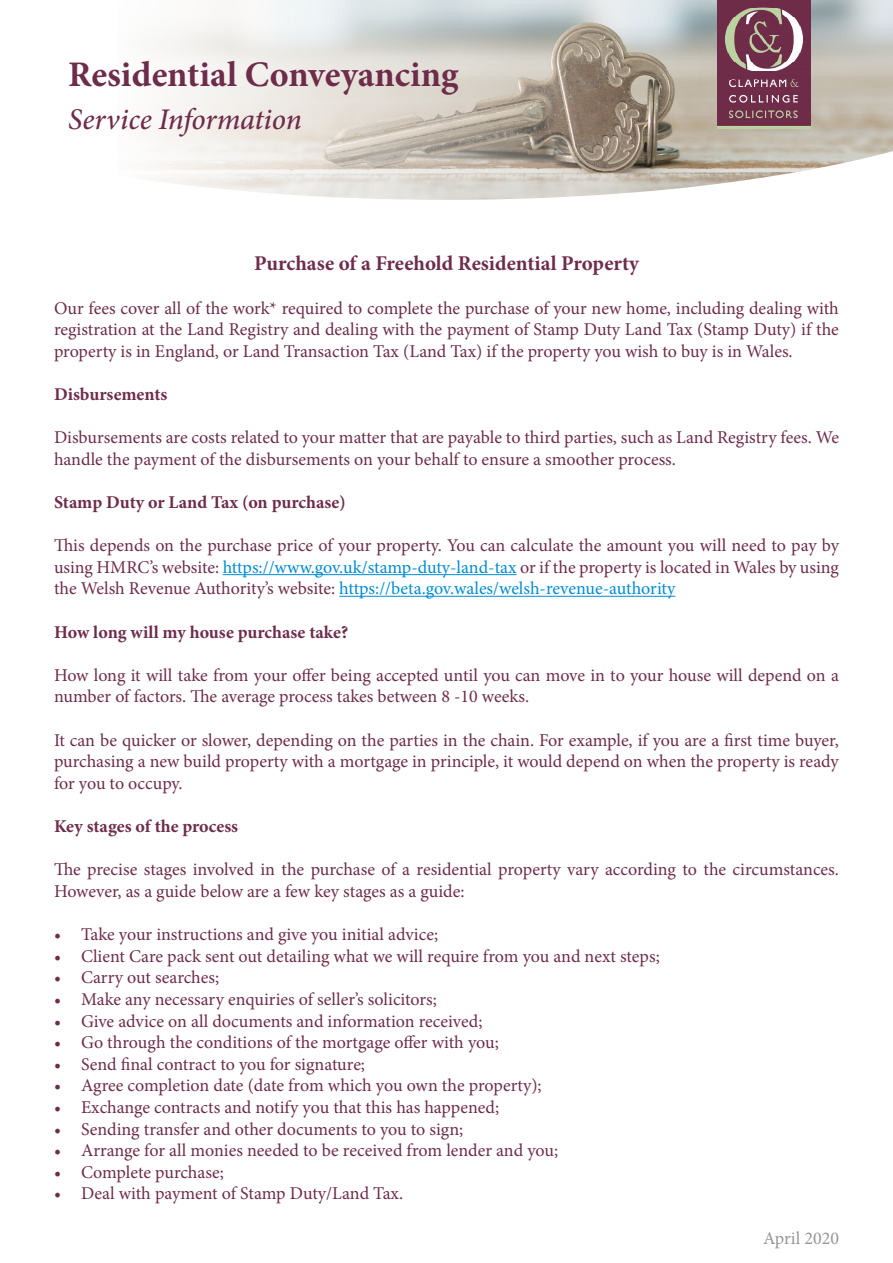
<style>
.page{position:relative;width:893px;height:1263px;background:#fff}
.page>*{position:absolute;margin:0;border:0;box-sizing:border-box;transform-origin:0 0}
.t1{font:700 36px "Minion Pro";color:#6e2c4b}
.t2{font:italic 500 30px "Minion Pro";letter-spacing:-.005em;color:#6e2c4b}
.t3{font:700 21px "Minion Pro";color:#6e2c4b}
.t4{font:18px/21.6px "Minion Pro";color:#6e2c4b;text-align:justify}
.t5{font:700 18px "Minion Pro";color:#6e2c4b}
.t6{font:18px "Minion Pro";color:#939598}
.s1{color:#008cd3}
</style>
<div class="page">
<img style="left:148px;top:0;width:745px;height:200px">
<img style="left:717px;top:0;width:93px;height:129px">
<hr style="left:223px;top:574px;width:294px;height:1px;background:#008cd3">
<hr style="left:339px;top:596px;width:336px;height:1px;background:#008cd3">
<p class="t1" style="left:68px;top:49px;width:392px">Residential Conveyancing</p>
<p class="t2" style="left:68px;top:99px;width:235px">Service Information</p>
<p class="t3" style="left:254px;top:249px;width:386px">Purchase of a Freehold Residential Property</p>
<p class="t4" style="left:54px;top:297px;width:786px">Our fees cover all of the work* required to complete the purchase of your new home, including dealing with registration at the Land Registry and dealing with the payment of Stamp Duty Land Tax (Stamp Duty) if the property is in England, or Land Transaction Tax (Land Tax) if the property you wish to buy is in Wales.</p>
<p class="t5" style="left:54px;top:382px;width:115px">Disbursements</p>
<p class="t4" style="left:54px;top:427px;width:787px">Disbursements are costs related to your matter that are payable to third parties, such as Land Registry fees. We handle the payment of the disbursements on your behalf to ensure a smoother process.</p>
<p class="t5" style="left:54px;top:490px;width:293px">Stamp Duty or Land Tax (on purchase)</p>
<p class="t4" style="left:54px;top:535px;width:786px">This depends on the purchase price of your property. You can calculate the amount you will need to pay by using HMRC’s website: <span class="s1">https://www.gov.uk/stamp-duty-land-tax</span> or if the property is located in Wales by using the Welsh Revenue Authority’s website: <span class="s1">https://beta.gov.wales/welsh-revenue-authority</span></p>
<p class="t5" style="left:54px;top:619px;width:296px">How long will my house purchase take?</p>
<p class="t4" style="left:54px;top:664px;width:786px">How long it will take from your offer being accepted until you can move in to your house will depend on a number of factors. The average process takes between 8 -10 weeks.</p>
<p class="t4" style="left:54px;top:729px;width:786px">It can be quicker or slower, depending on the parties in the chain. For example, if you are a first time buyer, purchasing a new build property with a mortgage in principle, it would depend on when the property is ready for you to occupy.</p>
<p class="t5" style="left:54px;top:814px;width:186px">Key stages of the process</p>
<p class="t4" style="left:54px;top:859px;width:786px">The precise stages involved in the purchase of a residential property vary according to the circumstances.<br>However, as a guide below are a few key stages as a guide:</p>
<p class="t4" style="left:54px;top:924px;width:386px">• Take your instructions and give you initial advice;</p>
<p class="t4" style="left:54px;top:945px;width:607px">• Client Care pack sent out detailing what we will require from you and next steps;</p>
<p class="t4" style="left:54px;top:967px;width:167px">• Carry out searches;</p>
<p class="t4" style="left:54px;top:988px;width:384px">• Make any necessary enquiries of seller’s solicitors;</p>
<p class="t4" style="left:54px;top:1010px;width:430px">• Give advice on all documents and information received;</p>
<p class="t4" style="left:54px;top:1032px;width:446px">• Go through the conditions of the mortgage offer with you;</p>
<p class="t4" style="left:54px;top:1053px;width:313px">• Send final contract to you for signature;</p>
<p class="t4" style="left:54px;top:1075px;width:489px">• Agree completion date (date from which you own the property);</p>
<p class="t4" style="left:54px;top:1096px;width:447px">• Exchange contracts and notify you that this has happened;</p>
<p class="t4" style="left:54px;top:1118px;width:411px">• Sending transfer and other documents to you to sign;</p>
<p class="t4" style="left:54px;top:1140px;width:506px">• Arrange for all monies needed to be received from lender and you;</p>
<p class="t4" style="left:54px;top:1161px;width:171px">• Complete purchase;</p>
<p class="t4" style="left:54px;top:1183px;width:351px">• Deal with payment of Stamp Duty/Land Tax.</p>
<p class="t6" style="left:763px;top:1226px;width:77px">April 2020</p>
</div>
